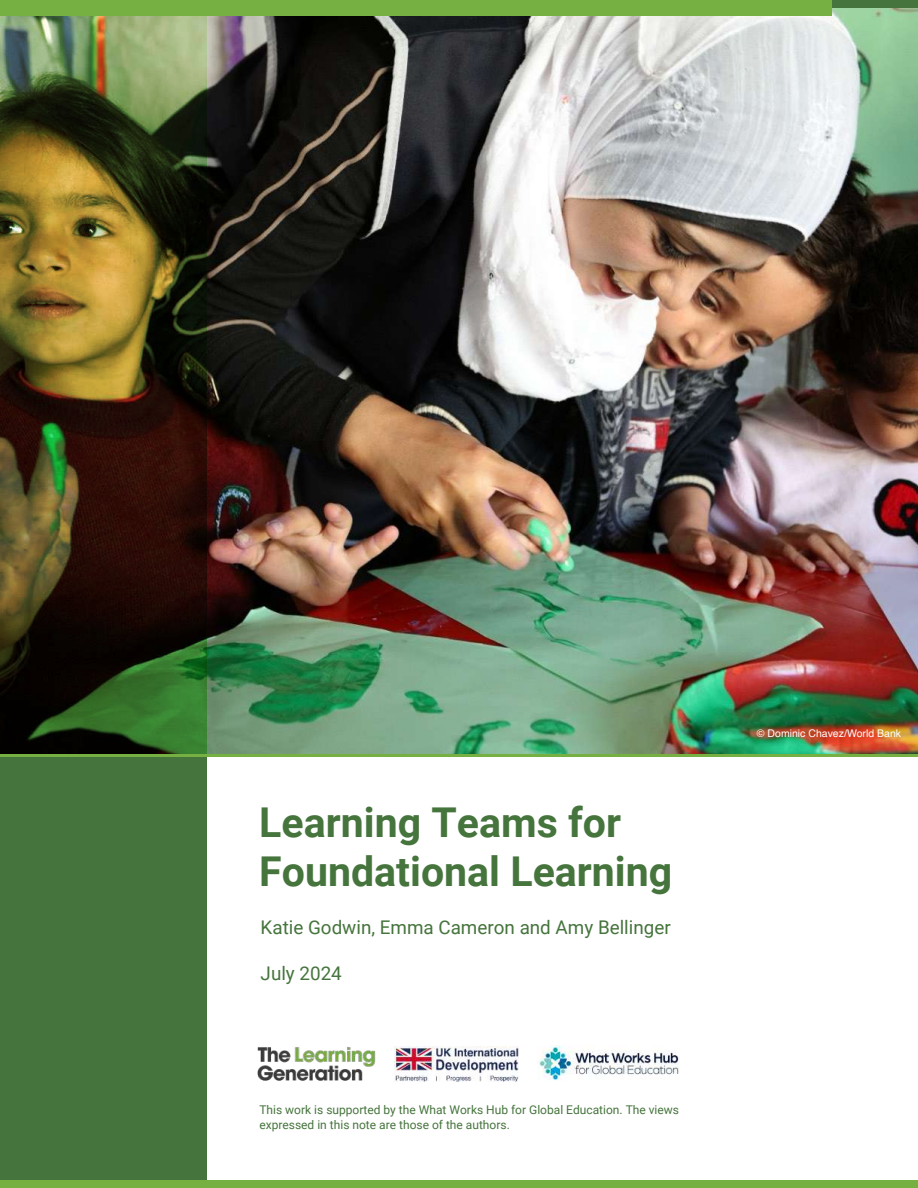
<style>
.page{position:relative;width:918px;height:1188px;background:#fff}
.page>*{position:absolute;margin:0;border:0;box-sizing:border-box;transform-origin:0 0}
.t1{font:700 41.1px/49.3px "Roboto";color:#45743c}
.t2{font:18.9px "Roboto";color:#45743c}
.t3{font:12px/14.4px "Roboto";color:#45743c}
.t4{font:10.5px "Helvetica";color:#fff}
</style>
<div class="page">
<img style="left:207px;top:8px;width:711px;height:746px">
<img style="left:0;top:16px;width:207px;height:1164px">
<hr style="left:0;top:754px;width:918px;height:3px;background:#76b043">
<div style="left:0;top:1180px;width:918px;height:8px;background:#76b043"></div>
<div style="left:0;top:0;width:918px;height:8px;background:#45743c"></div>
<div style="left:0;top:0;width:831px;height:16px;background:#76b043"></div>
<img style="left:537px;top:1045px;width:142px;height:36px">
<img style="left:395px;top:1046px;width:124px;height:36px">
<img style="left:257px;top:1047px;width:119px;height:34px">
<h1 class="t1" style="left:259px;top:796px;width:415px">Learning Teams for<br>Foundational Learning</h1>
<h2 class="t2" style="left:261px;top:914px;width:412px">Katie Godwin, Emma Cameron and Amy Bellinger</h2>
<h2 class="t2" style="left:261px;top:960px;width:83px">July 2024</h2>
<p class="t3" style="left:259px;top:1102px;width:421px">This work is supported by the What Works Hub for Global Education. The views expressed in this note are those of the authors.</p>
<p class="t4" style="left:757px;top:725px;width:146px">© Dominic Chavez/World Bank</p>
</div>
